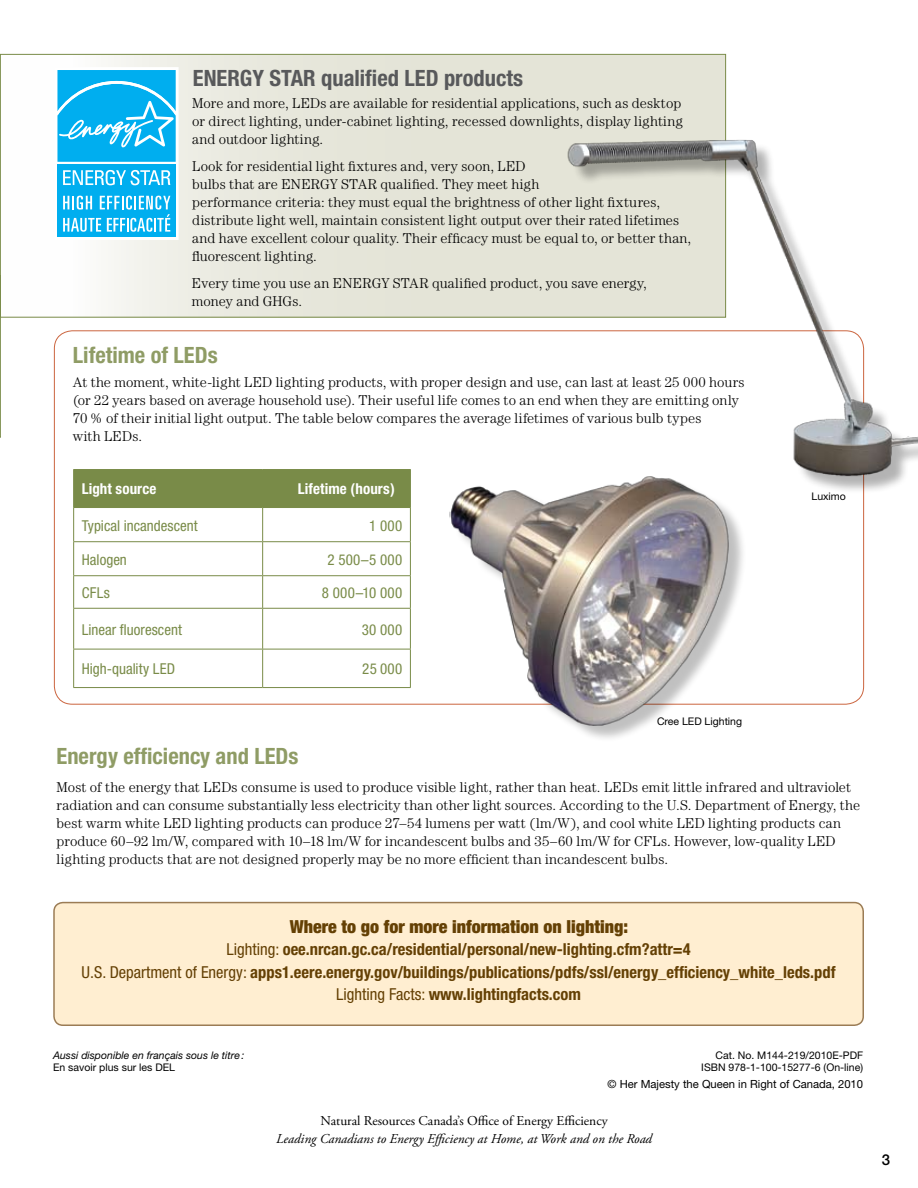
<style>
.page{position:relative;width:918px;height:1188px;background:#fff}
.page>*{position:absolute;margin:0;border:0;box-sizing:border-box;transform-origin:0 0}
.t1{font:700 condensed 22.5px "Helvetica Neue";color:#8f9c65}
.t2{font:700 condensed 22.5px "Helvetica Neue";color:#58595b}
.t3{font:900 condensed 18px "Helvetica Neue";color:#644004}
.t4{font:700 condensed 16.5px/22.5px "Helvetica Neue";color:#644004;text-align:center}
.t5{font:condensed 15px "Helvetica Neue";letter-spacing:.005em;color:#798b48}
.t6{font:700 condensed 15px "Helvetica Neue";letter-spacing:.005em;color:#fff}
.t7{font:500 15px "Helvetica Neue LT Std";color:#000}
.t8{font:300 14.25px/18px "Century Std";letter-spacing:.005em;color:#000}
.t9{font:italic 13.5px "Adobe Garamond Pro";color:#000}
.t10{font:13.5px "Adobe Garamond Pro";color:#000}
.t11{font:11.25px "Helvetica Neue LT Std";color:#000}
.t12{font:10.5px/12px "Helvetica Neue LT Std";color:#000;text-align:right}
.t13{font:italic 10.5px "Helvetica Neue LT Std";color:#000}
.s1{font-weight:400}
</style>
<div class="page">
<div style="left:1px;top:55px;width:725px;height:263px;background:linear-gradient(to right,#f7f7f4,#ddddcd)"></div>
<div style="left:55px;top:903px;width:808px;height:121px;background:#ffeed1"></div>
<div style="left:53px;top:902px;width:811px;height:124px;border:2px solid #9b7c55;border-radius:9px"></div>
<svg style="left:0;top:275px;width:1px;height:163px"></svg>
<div style="left:55px;top:67px;width:124px;height:173px;background:#fff"></div>
<svg style="left:57px;top:70px;width:119px;height:92px;background:#23b9f1"></svg>
<div style="left:57px;top:165px;width:119px;height:72px;background:#00aeef"></div>
<svg style="left:63px;top:170px;width:107px;height:15px"></svg>
<svg style="left:63px;top:196px;width:107px;height:36px"></svg>
<div style="left:74px;top:470px;width:336px;height:37px;background:#798b48"></div>
<hr style="left:73px;top:469px;width:190px;height:1px;background:#798b48">
<hr style="left:73px;top:470px;width:1px;height:37px;background:#798b48">
<hr style="left:263px;top:469px;width:148px;height:1px;background:#798b48">
<hr style="left:262px;top:470px;width:1px;height:37px;background:#798b48">
<hr style="left:410px;top:470px;width:1px;height:37px;background:#798b48">
<hr style="left:73px;top:507px;width:190px;height:1px;background:#798b48">
<hr style="left:73px;top:508px;width:1px;height:33px;background:#798b48">
<hr style="left:263px;top:507px;width:148px;height:1px;background:#798b48">
<hr style="left:262px;top:508px;width:1px;height:33px;background:#798b48">
<hr style="left:410px;top:508px;width:1px;height:33px;background:#798b48">
<hr style="left:73px;top:541px;width:190px;height:1px;background:#798b48">
<hr style="left:73px;top:542px;width:1px;height:33px;background:#798b48">
<hr style="left:263px;top:541px;width:148px;height:1px;background:#798b48">
<hr style="left:262px;top:542px;width:1px;height:33px;background:#798b48">
<hr style="left:410px;top:542px;width:1px;height:33px;background:#798b48">
<hr style="left:73px;top:575px;width:190px;height:1px;background:#798b48">
<hr style="left:73px;top:576px;width:1px;height:32px;background:#798b48">
<hr style="left:263px;top:575px;width:148px;height:1px;background:#798b48">
<hr style="left:262px;top:576px;width:1px;height:32px;background:#798b48">
<hr style="left:410px;top:576px;width:1px;height:32px;background:#798b48">
<hr style="left:73px;top:608px;width:190px;height:1px;background:#798b48">
<hr style="left:73px;top:609px;width:1px;height:40px;background:#798b48">
<hr style="left:263px;top:608px;width:148px;height:1px;background:#798b48">
<hr style="left:262px;top:609px;width:1px;height:40px;background:#798b48">
<hr style="left:410px;top:609px;width:1px;height:40px;background:#798b48">
<hr style="left:73px;top:649px;width:190px;height:1px;background:#798b48">
<hr style="left:73px;top:649px;width:1px;height:38px;background:#798b48">
<hr style="left:263px;top:649px;width:148px;height:1px;background:#798b48">
<hr style="left:262px;top:649px;width:1px;height:38px;background:#798b48">
<hr style="left:410px;top:649px;width:1px;height:38px;background:#798b48">
<hr style="left:73px;top:687px;width:190px;height:1px;background:#798b48">
<hr style="left:263px;top:687px;width:148px;height:1px;background:#798b48">
<div style="left:454px;top:479px;width:292px;height:263px;background:#000;opacity:.25"></div>
<img style="left:450px;top:479px;width:282px;height:248px">
<div style="left:572px;top:143px;width:346px;height:351px;background:#000;opacity:.3"></div>
<img style="left:563px;top:136px;width:355px;height:349px">
<h1 class="t2" style="left:193px;top:64px;width:332px">ENERGY STAR qualified LED products</h1>
<p class="t8" style="left:192px;top:94px;width:492px;text-align:justify">More and more, LEDs are available for residential applications, such as desktop or direct lighting, under-cabinet lighting, recessed downlights, display lighting and outdoor lighting.</p>
<p class="t8" style="left:192px;top:157px;width:501px">Look for residential light fixtures and, very soon, LED<br>bulbs that are ENERGY STAR qualified. They meet high<br>performance criteria: they must equal the brightness of other light fixtures, distribute light well, maintain consistent light output over their rated lifetimes and have excellent colour quality. Their efficacy must be equal to, or better than, fluorescent lighting.</p>
<p class="t8" style="left:192px;top:274px;width:456px">Every time you use an ENERGY STAR qualified product, you save energy, money and GHGs.</p>
<h1 class="t1" style="left:73px;top:341px;width:146px">Lifetime of LEDs</h1>
<p class="t8" style="left:73px;top:373px;width:673px">At the moment, white-light LED lighting products, with proper design and use, can last at least 25 000 hours (or 22 years based on average household use). Their useful life comes to an end when they are emitting only 70 % of their initial light output. The table below compares the average lifetimes of various bulb types<br>with LEDs.</p>
<p class="t6" style="left:82px;top:480px;width:76px">Light source</p>
<p class="t6" style="left:298px;top:480px;width:99px">Lifetime (hours)</p>
<p class="t5" style="left:82px;top:517px;width:117px">Typical incandescent</p>
<p class="t5" style="left:369px;top:517px;width:35px">1 000</p>
<p class="t5" style="left:82px;top:551px;width:47px">Halogen</p>
<p class="t5" style="left:328px;top:551px;width:76px">2 500–5 000</p>
<p class="t5" style="left:82px;top:584px;width:30px">CFLs</p>
<p class="t5" style="left:322px;top:584px;width:82px">8 000–10 000</p>
<p class="t5" style="left:82px;top:621px;width:102px">Linear fluorescent</p>
<p class="t5" style="left:362px;top:621px;width:42px">30 000</p>
<p class="t5" style="left:82px;top:660px;width:95px">High-quality LED</p>
<p class="t5" style="left:362px;top:660px;width:42px">25 000</p>
<p class="t12" style="left:657px;top:715px;width:87px">Cree LED Lighting</p>
<p class="t12" style="left:812px;top:490px;width:36px">Luximo</p>
<h1 class="t1" style="left:57px;top:742px;width:243px">Energy efficiency and LEDs</h1>
<p class="t8" style="left:57px;top:778px;width:805px">Most of the energy that LEDs consume is used to produce visible light, rather than heat. LEDs emit little infrared and ultraviolet radiation and can consume substantially less electricity than other light sources. According to the U.S. Department of Energy, the best warm white LED lighting products can produce 27–54 lumens per watt (lm/W), and cool white LED lighting products can produce 60–92 lm/W, compared with 10–18 lm/W for incandescent bulbs and 35–60 lm/W for CFLs. However, low-quality LED lighting products that are not designed properly may be no more efficient than incandescent bulbs.</p>
<p class="t3" style="left:290px;top:915px;width:340px">Where to go for more information on lighting:</p>
<p class="t4" style="left:82px;top:938px;width:755px"><span class="s1">Lighting:</span> oee.nrcan.gc.ca/residential/personal/new-lighting.cfm?attr=4<br><span class="s1">U.S. Department of Energy:</span> apps1.eere.energy.gov/buildings/publications/pdfs/ssl/energy_efficiency_white_leds.pdf<br><span class="s1">Lighting Facts:</span> www.lightingfacts.com</p>
<p class="t13" style="left:53px;top:1049px;width:193px">Aussi disponible en français sous le titre:</p>
<p class="t12" style="left:53px;top:1061px;width:123px">En savoir plus sur les DEL</p>
<p class="t12" style="left:701px;top:1049px;width:163px">Cat. No. M144-219/2010E-PDF<br>ISBN 978-1-100-15277-6 (On-line)</p>
<p class="t11" style="left:608px;top:1077px;width:257px">© Her Majesty the Queen in Right of Canada, 2010</p>
<p class="t10" style="left:321px;top:1113px;width:289px">Natural Resources Canada’s Office of Energy Efficiency</p>
<p class="t9" style="left:276px;top:1131px;width:377px">Leading Canadians to Energy Efficiency at Home, at Work and on the Road</p>
<p class="t7" style="left:882px;top:1151px;width:10px">3</p>
</div>
